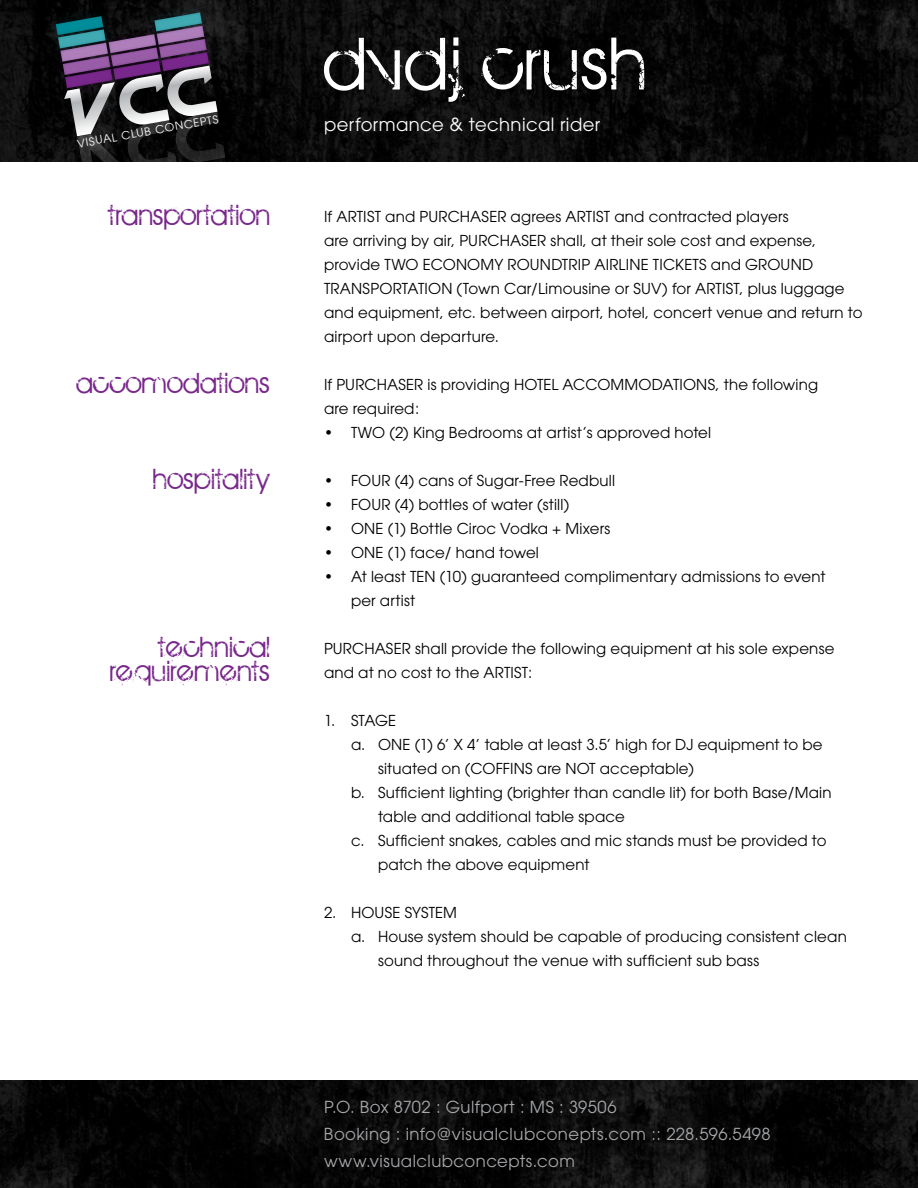
<style>
.page{position:relative;width:918px;height:1188px;background:#fff}
.page>*{position:absolute;margin:0;border:0;box-sizing:border-box;transform-origin:0 0}
.t1{font:81px "BIRTHOFAHERO";letter-spacing:.04em;color:#fff}
.t2{font:31.5px/24px "BIRTHOFAHERO";letter-spacing:.02em;color:#78278b;text-align:right}
.t3{font:18px "Avant Garde";letter-spacing:.025em;color:#fff}
.t4{font:16.5px/27px "Avant Garde";letter-spacing:.03em;color:#a7a9ac}
.t5{font:15px/24px "Avant Garde";letter-spacing:.01em;color:#000}
.t6{font:11.1px "Avant Garde";color:#fff}
</style>
<div class="page">
<img style="left:0;top:0;width:918px;height:162px">
<img style="left:50px;top:90px;width:6px;height:13px">
<img style="left:48px;top:77px;width:8px;height:13px">
<img style="left:46px;top:63px;width:10px;height:14px">
<img style="left:140px;top:0;width:77px;height:12px">
<img style="left:43px;top:50px;width:13px;height:13px">
<img style="left:41px;top:1px;width:77px;height:49px">
<img style="left:228px;top:145px;width:8px;height:14px">
<svg style="left:56px;top:12px;width:172px;height:150px;background:#443f4f"></svg>
<img style="left:168px;top:159px;width:68px;height:3px">
<img style="left:0;top:1080px;width:918px;height:108px">
<p class="t6" style="left:76px;top:137px;width:144px;rotate:-10deg">VISUAL CLUB CONCEPTS</p>
<h2 class="t2" style="left:108px;top:202px;width:164px">transportation</h2>
<h2 class="t2" style="left:76px;top:370px;width:195px">accomodations</h2>
<h2 class="t2" style="left:154px;top:466px;width:118px">hospitality</h2>
<h2 class="t2" style="left:110px;top:634px;width:161px">technical requirements</h2>
<h1 class="t1" style="left:324px;top:19px;width:324px">dvdj crush</h1>
<p class="t3" style="left:324px;top:114px;width:278px">performance &amp; technical rider</p>
<p class="t5" style="left:324px;top:205px;width:540px">If ARTIST and PURCHASER agrees ARTIST and contracted players<br>are arriving by air, PURCHASER shall, at their sole cost and expense, provide TWO ECONOMY ROUNDTRIP AIRLINE TICKETS and GROUND TRANSPORTATION (Town Car/Limousine or SUV) for ARTIST, plus luggage and equipment, etc. between airport, hotel, concert venue and return to airport upon departure.</p>
<p class="t5" style="left:324px;top:373px;width:496px">If PURCHASER is providing HOTEL ACCOMMODATIONS, the following are required:</p>
<p class="t5" style="left:324px;top:421px;width:389px">• TWO (2) King Bedrooms at artist’s approved hotel</p>
<p class="t5" style="left:324px;top:469px;width:46px">• Four</p>
<p class="t5" style="left:395px;top:469px;width:222px">(4) cans of Sugar-Free Redbull</p>
<p class="t5" style="left:324px;top:493px;width:46px">• Four</p>
<p class="t5" style="left:395px;top:493px;width:176px">(4) bottles of water (still)</p>
<p class="t5" style="left:324px;top:517px;width:288px">• ONE (1) Bottle Ciroc Vodka + Mixers</p>
<p class="t5" style="left:324px;top:541px;width:216px">• ONE (1) face/ hand towel</p>
<p class="t5" style="left:351px;top:565px;width:476px;text-indent:-27px">• At least TEN (10) guaranteed complimentary admissions to event per artist</p>
<p class="t5" style="left:324px;top:637px;width:512px">PURCHASER shall provide the following equipment at his sole expense and at no cost to the ARTIST:</p>
<p class="t5" style="left:324px;top:709px;width:74px">1. STAGE</p>
<p class="t5" style="left:351px;top:733px;width:473px">a. ONE (1) 6’ X 4’ table at least 3.5’ high for DJ equipment to be</p>
<p class="t5" style="left:378px;top:757px;width:317px">situated on (COFFINS are NOT acceptable)</p>
<p class="t5" style="left:351px;top:781px;width:482px">b. Sufficient lighting (brighter than candle lit) for both Base/Main</p>
<p class="t5" style="left:378px;top:805px;width:249px">table and additional table space</p>
<p class="t5" style="left:351px;top:829px;width:477px">c. Sufficient snakes, cables and mic stands must be provided to</p>
<p class="t5" style="left:378px;top:853px;width:213px">patch the above equipment</p>
<p class="t5" style="left:324px;top:901px;width:134px">2. HOUSE SYSTEM</p>
<p class="t5" style="left:351px;top:925px;width:497px">a. House system should be capable of producing consistent clean</p>
<p class="t5" style="left:378px;top:949px;width:383px">sound throughout the venue with sufficient sub bass</p>
<p class="t4" style="left:324px;top:1094px;width:448px">P.O. Box 8702 : Gulfport : MS : 39506<br>Booking : info@visualclubconepts.com :: 228.596.5498 www.visualclubconcepts.com</p>
</div>
